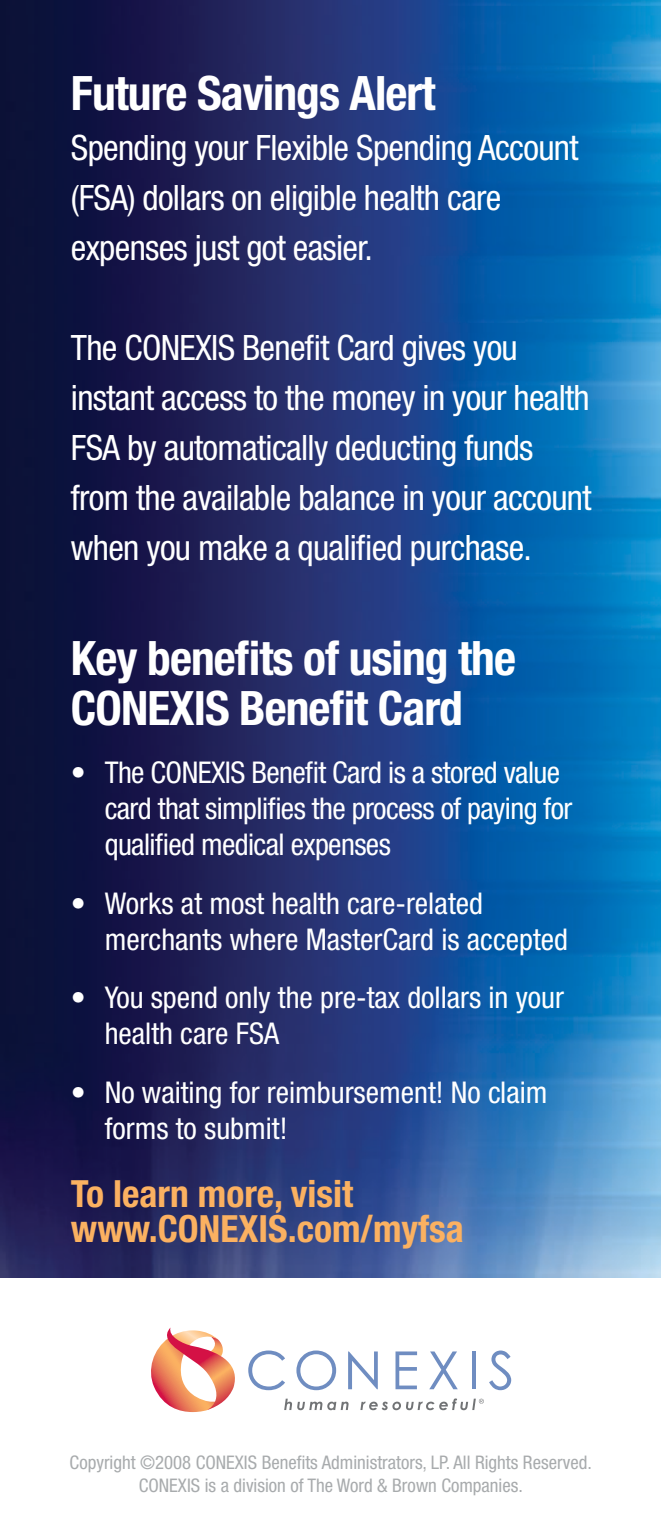
<style>
.page{position:relative;width:661px;height:1530px;background:#fff}
.page>*{position:absolute;margin:0;border:0;box-sizing:border-box;transform-origin:0 0}
.t1{font:700 condensed 47.5px/50px "Helvetica Neue LT Std";letter-spacing:-.02em;color:#fff}
.t2{font:700 condensed 37.5px/35px "Helvetica Neue LT Std";color:#fbb161}
.t3{font:condensed 35px/50px "Helvetica Neue LT Std";letter-spacing:-.02em;color:#fff}
.t4{font:condensed 30px/36px "Helvetica Neue LT Std";color:#fff}
.t5{font:condensed 30px/36px "Helvetica Neue LT Std";letter-spacing:-.02em;color:#fff}
.t6{font:condensed 18.75px/22.5px "Helvetica Neue LT Std";color:#a8abad;text-align:center}
</style>
<div class="page">
<img style="left:0;top:0;width:661px;height:1278px">
<svg style="left:248px;top:1351px;width:37px;height:39px"></svg>
<svg style="left:296px;top:1351px;width:40px;height:39px"></svg>
<svg style="left:348px;top:1351px;width:30px;height:38px"></svg>
<svg style="left:395px;top:1351px;width:22px;height:38px"></svg>
<svg style="left:429px;top:1351px;width:28px;height:38px"></svg>
<hr style="left:472px;top:1351px;width:4px;height:38px;background:#6f8dc1">
<svg style="left:489px;top:1351px;width:22px;height:39px"></svg>
<svg style="left:151px;top:1328px;width:84px;height:84px"></svg>
<svg style="left:284px;top:1399px;width:64px;height:11px"></svg>
<svg style="left:360px;top:1398px;width:124px;height:12px"></svg>
<h1 class="t1" style="left:71px;top:67px;width:366px">Future Savings Alert</h1>
<p class="t3" style="left:71px;top:122px;width:509px">Spending your Flexible Spending Account (FSA) dollars on eligible health care expenses just got easier.</p>
<p class="t3" style="left:71px;top:322px;width:522px">The CONEXIS Benefit Card gives you instant access to the money in your health FSA by automatically deducting funds from the available balance in your account when you make a qualified purchase.</p>
<h1 class="t1" style="left:71px;top:632px;width:446px">Key benefits of using the<br>CONEXIS Benefit Card</h1>
<p class="t5" style="left:105px;top:754px;width:469px;text-indent:-34px">• The CONEXIS Benefit Card is a stored value card that simplifies the process of paying for qualified medical expenses</p>
<p class="t4" style="left:105px;top:885px;width:465px;text-indent:-34px">• Works at most health care-related merchants where MasterCard is accepted</p>
<p class="t4" style="left:105px;top:979px;width:460px;text-indent:-34px">• You spend only the pre-tax dollars in your health care FSA</p>
<p class="t4" style="left:105px;top:1074px;width:444px;text-indent:-34px">• No waiting for reimbursement! No claim forms to submit!</p>
<p class="t2" style="left:71px;top:1176px;width:394px">To learn more, visit www.CONEXIS.com/myfsa</p>
<p class="t6" style="left:70px;top:1451px;width:524px">Copyright ©2008 CONEXIS Benefits Administrators, LP. All Rights Reserved.<br>CONEXIS is a division of The Word &amp; Brown Companies.</p>
</div>
